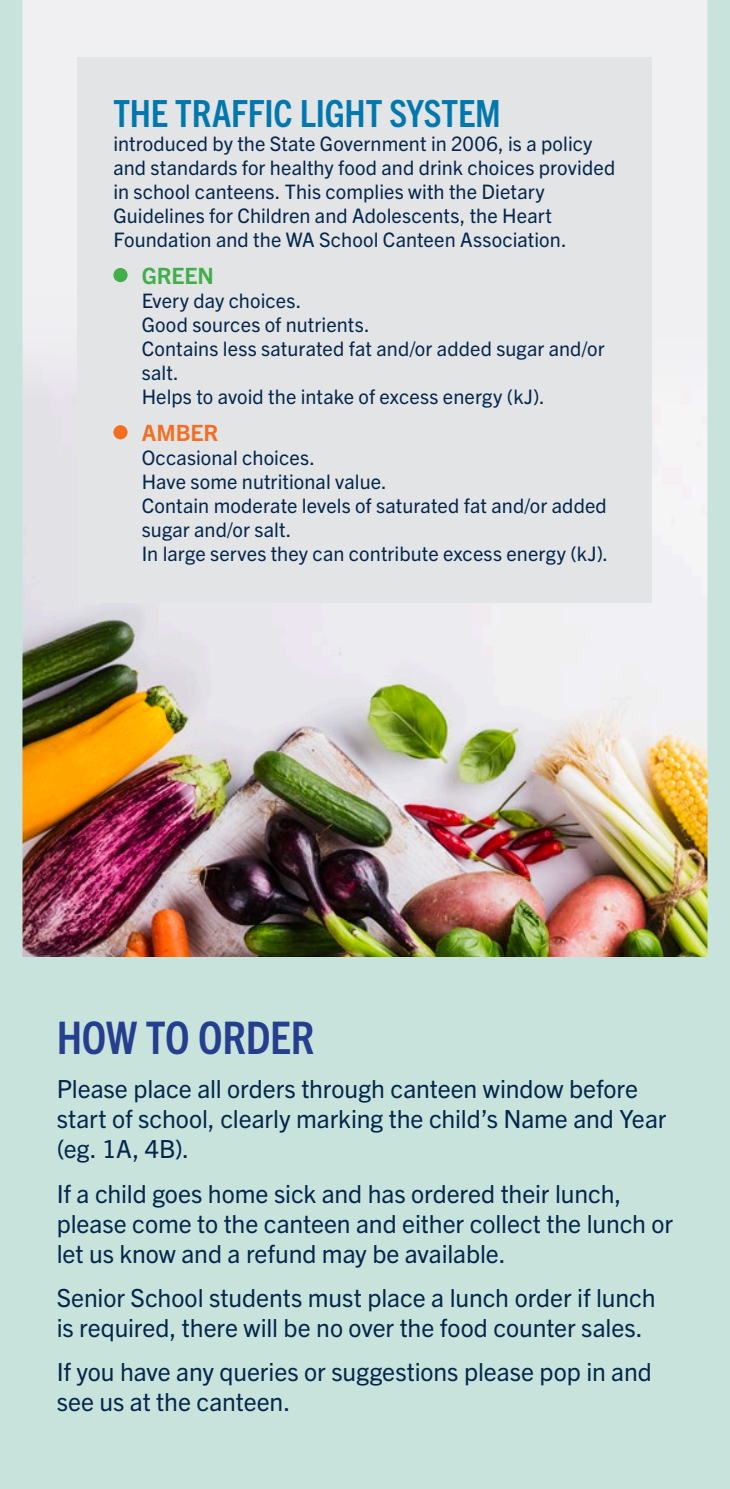
<style>
.page{position:relative;width:730px;height:1489px;background:#fff}
.page>*{position:absolute;margin:0;border:0;box-sizing:border-box;transform-origin:0 0}
.t1{font:700 condensed 45px "Trade Gothic Next LT Pro";letter-spacing:-.01em;color:#253f8e}
.subheading_-_condens{font:700 condensed 37.5px "Trade Gothic Next LT Pro";letter-spacing:-.005em;color:#0078ae}
.paragraph_-_normal{font:25px/30px "Trade Gothic Next LT Pro";letter-spacing:-.005em;color:#04264b}
.paragraph_-_normal-2{font:700 22.5px "Trade Gothic Next LT Pro";letter-spacing:-.005em;color:#40ae49}
.paragraph_-_normal-3{font:700 22.5px "Trade Gothic Next LT Pro";color:#f36e21}
.paragraph_-_normal-4{font:20px/24px "Trade Gothic Next LT Pro";letter-spacing:.005em;color:#04264b}
.subheading_-_condens-2{font:20px/24px "Trade Gothic Next LT Pro";letter-spacing:.005em;color:#04264b}
</style>
<div class="page">
<img style="left:0;top:0;width:730px;height:957px">
<div style="left:0;top:957px;width:730px;height:531px;background:#c7e3dc"></div>
<div style="left:78px;top:57px;width:574px;height:545px;background:#e2e4e6"></div>
<div style="left:113px;top:268px;width:15px;height:14px;background:#40ae49;border-radius:50%"></div>
<div style="left:113px;top:425px;width:15px;height:14px;background:#f36e21;border-radius:50%"></div>
<p class="subheading_-_condens" style="left:113px;top:88px;width:389px">THE TRAFFIC LIGHT SYSTEM</p>
<p class="subheading_-_condens-2" style="left:113px;top:130px;width:503px">introduced by the State Government in 2006, is a policy and standards for healthy food and drink choices provided in school canteens. This complies with the Dietary Guidelines for Children and Adolescents, the Heart Foundation and the WA School Canteen Association.</p>
<p class="paragraph_-_normal-2" style="left:142px;top:260px;width:74px">GREEN</p>
<p class="paragraph_-_normal-4" style="left:142px;top:287px;width:161px">Every day choices.</p>
<p class="paragraph_-_normal-4" style="left:142px;top:311px;width:230px">Good sources of nutrients.</p>
<p class="paragraph_-_normal-4" style="left:142px;top:335px;width:464px">Contains less saturated fat and/or added sugar and/or salt.</p>
<p class="paragraph_-_normal-4" style="left:142px;top:383px;width:404px">Helps to avoid the intake of excess energy (kJ).</p>
<p class="paragraph_-_normal-3" style="left:142px;top:417px;width:78px">AMBER</p>
<p class="paragraph_-_normal-4" style="left:142px;top:445px;width:175px">Occasional choices.</p>
<p class="paragraph_-_normal-4" style="left:142px;top:469px;width:247px">Have some nutritional value.</p>
<p class="paragraph_-_normal-4" style="left:142px;top:493px;width:467px">Contain moderate levels of saturated fat and/or added sugar and/or salt.</p>
<p class="paragraph_-_normal-4" style="left:142px;top:541px;width:468px">In large serves they can contribute excess energy (kJ).</p>
<p class="t1" style="left:57px;top:1007px;width:259px">HOW TO ORDER</p>
<p class="paragraph_-_normal" style="left:57px;top:1072px;width:611px">Please place all orders through canteen window before start of school, clearly marking the child’s Name and Year (eg. 1A, 4B).</p>
<p class="paragraph_-_normal" style="left:57px;top:1176px;width:618px">If a child goes home sick and has ordered their lunch, please come to the canteen and either collect the lunch or let us know and a refund may be available.</p>
<p class="paragraph_-_normal" style="left:57px;top:1280px;width:600px">Senior School students must place a lunch order if lunch is required, there will be no over the food counter sales.</p>
<p class="paragraph_-_normal" style="left:57px;top:1355px;width:597px">If you have any queries or suggestions please pop in and see us at the canteen.</p>
</div>
